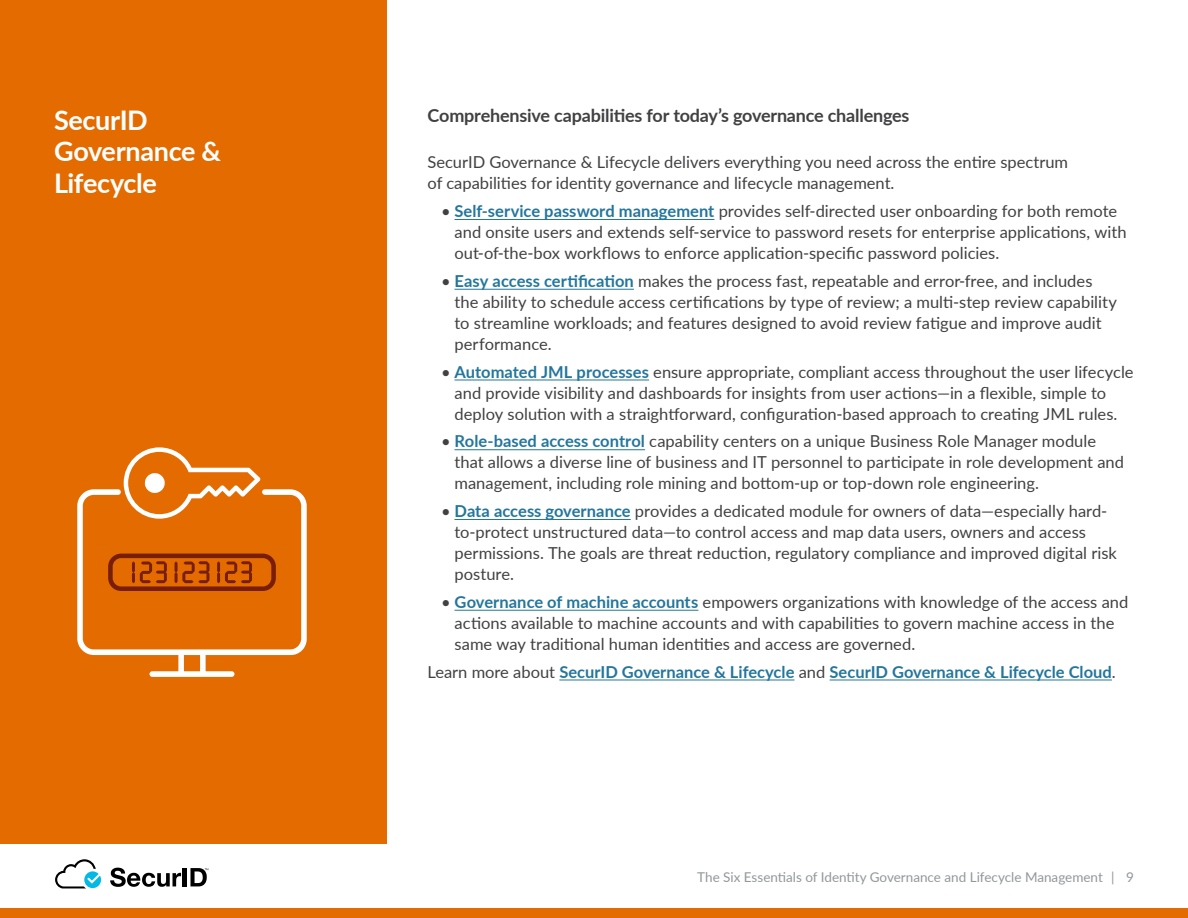
<style>
.page{position:relative;width:1188px;height:918px;background:#fff}
.page>*{position:absolute;margin:0;border:0;box-sizing:border-box;transform-origin:0 0}
.t1{font:700 27px/31.5px "Lato";letter-spacing:-.015em;color:#fff}
.Intro_Section_Body_C{font:700 18px "Lato";letter-spacing:-.01em;color:#414042}
.Body_Copy{font:16.5px/21px "Lato";color:#414042}
.Body_Copy-2{font:700 16.5px "Lato";color:#24769c}
.t2{font:13.5px "Lato";color:#92979a}
.s1{font-weight:700;color:#24769c}
.s2{font-weight:400;color:#414042}
</style>
<div class="page">
<svg style="left:55px;top:859px;width:46px;height:29px"></svg>
<svg style="left:110px;top:868px;width:71px;height:19px"></svg>
<hr style="left:183px;top:868px;width:4px;height:18px;background:#000">
<svg style="left:190px;top:868px;width:18px;height:18px"></svg>
<div style="left:0;top:908px;width:1188px;height:10px;background:#e36b00"></div>
<hr style="left:454px;top:219px;width:260px;height:1px;background:#24769c">
<hr style="left:454px;top:289px;width:180px;height:1px;background:#24769c">
<hr style="left:454px;top:380px;width:195px;height:1px;background:#24769c">
<hr style="left:454px;top:449px;width:191px;height:1px;background:#24769c">
<hr style="left:454px;top:519px;width:177px;height:1px;background:#24769c">
<hr style="left:454px;top:610px;width:244px;height:1px;background:#24769c">
<hr style="left:559px;top:680px;width:236px;height:1px;background:#24769c">
<hr style="left:830px;top:680px;width:282px;height:1px;background:#24769c">
<div style="left:0;top:0;width:387px;height:844px;background:#e36b00"></div>
<svg style="left:77px;top:447px;width:230px;height:230px"></svg>
<p class="t1" style="left:54px;top:103px;width:169px">SecurID<br>Governance &amp;<br>Lifecycle</p>
<p class="Intro_Section_Body_C" style="left:428px;top:103px;width:483px">Comprehensive capabilities for today’s governance challenges</p>
<p class="Body_Copy" style="left:428px;top:151px;width:642px">SecurID Governance &amp; Lifecycle delivers everything you need across the entire spectrum of capabilities for identity governance and lifecycle management.</p>
<p class="Body_Copy" style="left:454px;top:200px;width:674px;text-indent:-14px">• <span class="s1">Self-service password management</span> provides self-directed user onboarding for both remote and onsite users and extends self-service to password resets for enterprise applications, with out-of-the-box workflows to enforce application-specific password policies.</p>
<p class="Body_Copy" style="left:454px;top:270px;width:664px;text-indent:-14px">• <span class="s1">Easy access certification</span> makes the process fast, repeatable and error-free, and includes the ability to schedule access certifications by type of review; a multi-step review capability to streamline workloads; and features designed to avoid review fatigue and improve audit performance.</p>
<p class="Body_Copy" style="left:454px;top:361px;width:681px;text-indent:-14px">• <span class="s1">Automated JML processes</span> ensure appropriate, compliant access throughout the user lifecycle and provide visibility and dashboards for insights from user actions—in a flexible, simple to deploy solution with a straightforward, configuration-based approach to creating JML rules.</p>
<p class="Body_Copy" style="left:454px;top:430px;width:671px;text-indent:-14px">• <span class="s1">Role-based access control</span> capability centers on a unique Business Role Manager module that allows a diverse line of business and IT personnel to participate in role development and management, including role mining and bottom-up or top-down role engineering.</p>
<p class="Body_Copy" style="left:454px;top:500px;width:664px;text-indent:-14px">• <span class="s1">Data access governance</span> provides a dedicated module for owners of data—especially hard&shy;to-protect unstructured data—to control access and map data users, owners and access permissions. The goals are threat reduction, regulatory compliance and improved digital risk posture.</p>
<p class="Body_Copy" style="left:454px;top:591px;width:675px;text-indent:-14px">• <span class="s1">Governance of machine accounts</span> empowers organizations with knowledge of the access and actions available to machine accounts and with capabilities to govern machine access in the same way traditional human identities and access are governed.</p>
<p class="Body_Copy-2" style="left:428px;top:660px;width:690px"><span class="s2">Learn more about</span> SecurID Governance &amp; Lifecycle <span class="s2">and</span> SecurID Governance &amp; Lifecycle Cloud<span class="s2">.</span></p>
<p class="t2" style="left:697px;top:868px;width:438px">The Six Essentials of Identity Governance and Lifecycle Management | 9</p>
</div>
